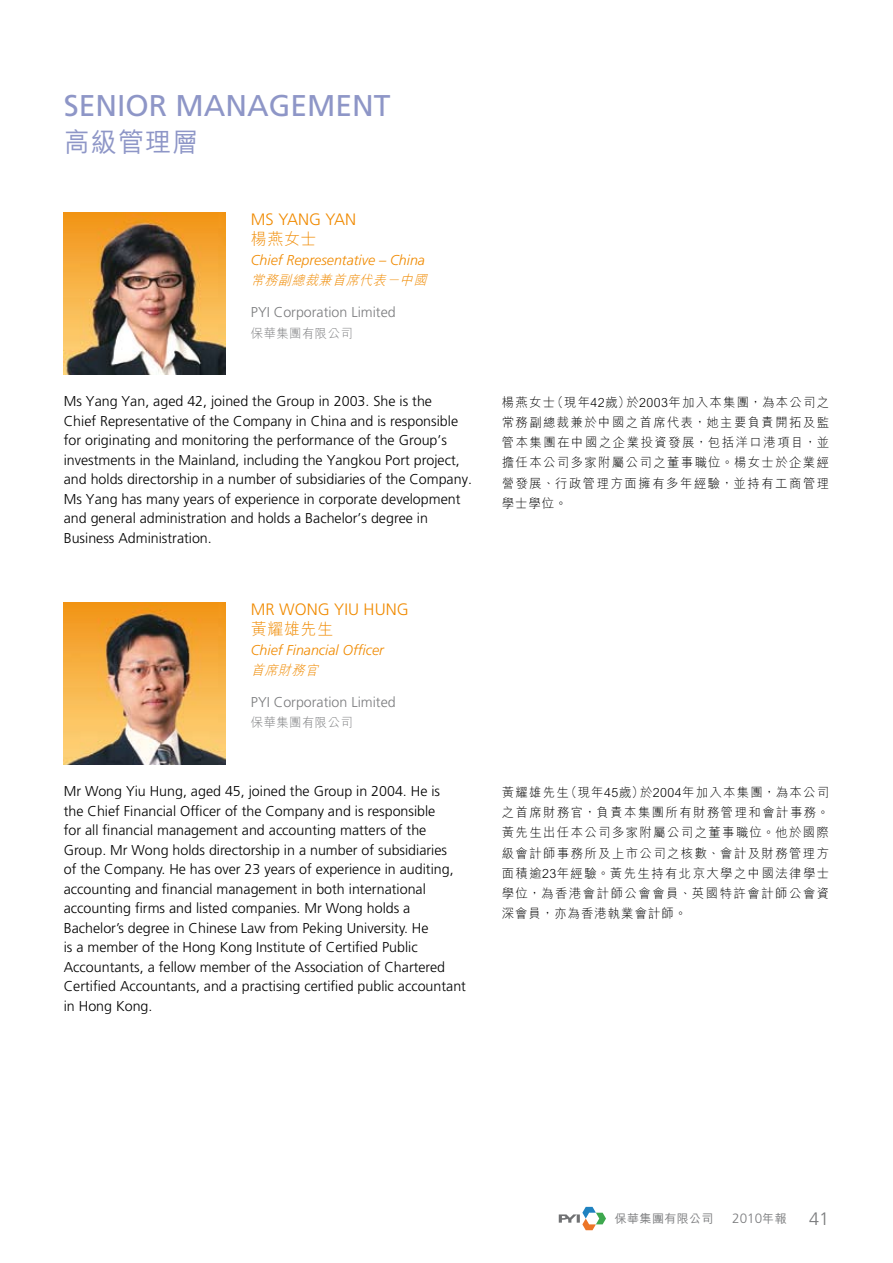
<style>
.page{position:relative;width:893px;height:1263px;background:#fff}
.page>*{position:absolute;margin:0;border:0;box-sizing:border-box;transform-origin:0 0}
.t1{font:30px "Frutiger LT Std";color:#8e96c7}
.t2{font:500 27px "M Hei HK";letter-spacing:.035em;color:#8e96c7}
.t3{font:300 18px "Frutiger LT Std";color:#7b7c7e}
.t4{font:300 16.5px "Frutiger LT Std";color:#f08a00}
.t5{font:300 16.5px "M Hei HK";letter-spacing:.035em;color:#f08a00}
.t6{font:300 14.25px/19.5px "Frutiger LT Std";color:#000}
.t7{font:italic 300 14.25px "Frutiger LT Std";color:#f08a00}
.t8{font:300 14.25px "Frutiger LT Std";color:#7b7c7e}
.t9{font:italic 300 13.5px "M Hei HK";color:#f08a00}
.t10{font:300 13.5px "Frutiger LT Std";color:#7b7c7e}
.t11{font:300 12.75px/20.2px "M Hei HK";letter-spacing:.115em;color:#000;text-align:justify}
.t12{font:300 12.75px "M Hei HK";letter-spacing:.035em;color:#7b7c7e}
.t13{font:500 12px "M Hei HK";letter-spacing:.03em;color:#7b7c7e}
.s1{font-family:"M Hei HK";font-weight:500;font-size:12px}
</style>
<div class="page">
<img style="left:64px;top:602px;width:161px;height:162px">
<img style="left:64px;top:213px;width:161px;height:161px">
<svg style="left:559px;top:1207px;width:47px;height:23px"></svg>
<h1 class="t1" style="left:64px;top:88px;width:328px">SENIOR MANAGEMENT</h1>
<h2 class="t2" style="left:64px;top:123px;width:136px">高級管理層</h2>
<p class="t4" style="left:251px;top:210px;width:107px">MS YANG YAN</p>
<p class="t5" style="left:251px;top:228px;width:67px">楊燕女士</p>
<p class="t7" style="left:251px;top:252px;width:176px">Chief Representative – China</p>
<p class="t9" style="left:251px;top:271px;width:182px">常務副總裁兼首席代表－中國</p>
<p class="t8" style="left:251px;top:304px;width:146px">PYI Corporation Limited</p>
<p class="t12" style="left:251px;top:324px;width:103px">保華集團有限公司</p>
<p class="t6" style="left:64px;top:392px;width:410px">Ms Yang Yan, aged 42, joined the Group in 2003. She is the<br>Chief Representative of the Company in China and is responsible for originating and monitoring the performance of the Group’s investments in the Mainland, including the Yangkou Port project, and holds directorship in a number of subsidiaries of the Company.<br>Ms Yang has many years of experience in corporate development and general administration and holds a Bachelor’s degree in Business Administration.</p>
<p class="t4" style="left:251px;top:600px;width:159px">MR WONG YIU HUNG</p>
<p class="t5" style="left:251px;top:617px;width:84px">黃耀雄先生</p>
<p class="t7" style="left:251px;top:641px;width:134px">Chief Financial Officer</p>
<p class="t9" style="left:251px;top:660px;width:74px">首席財務官</p>
<p class="t8" style="left:251px;top:694px;width:146px">PYI Corporation Limited</p>
<p class="t12" style="left:251px;top:714px;width:103px">保華集團有限公司</p>
<p class="t6" style="left:64px;top:782px;width:404px">Mr Wong Yiu Hung, aged 45, joined the Group in 2004. He is<br>the Chief Financial Officer of the Company and is responsible<br>for all financial management and accounting matters of the Group. Mr Wong holds directorship in a number of subsidiaries<br>of the Company. He has over 23 years of experience in auditing, accounting and financial management in both international accounting firms and listed companies. Mr Wong holds a Bachelor’s degree in Chinese Law from Peking University. He<br>is a member of the Hong Kong Institute of Certified Public Accountants, a fellow member of the Association of Chartered Certified Accountants, and a practising certified public accountant in Hong Kong.</p>
<p class="t11" style="left:502px;top:391px;width:329px">楊燕女士（現年42歲）於2003年加入本集團，為本公司之常務副總裁兼於中國之首席代表，她主要負責開拓及監管本集團在中國之企業投資發展，包括洋口港項目，並擔任本公司多家附屬公司之董事職位。楊女士於企業經營發展、行政管理方面擁有多年經驗，並持有工商管理學士學位。</p>
<p class="t11" style="left:502px;top:782px;width:329px">黃耀雄先生（現年45歲）於2004年加入本集團，為本公司之首席財務官，負責本集團所有財務管理和會計事務。黃先生出任本公司多家附屬公司之董事職位。他於國際級會計師事務所及上市公司之核數、會計及財務管理方面積逾23年經驗。黃先生持有北京大學之中國法律學士學位，為香港會計師公會會員、英國特許會計師公會資深會員，亦為香港執業會計師。</p>
<p class="t13" style="left:615px;top:1210px;width:100px">保華集團有限公司</p>
<p class="t10" style="left:732px;top:1210px;width:56px">2010<span class="s1">年報</span></p>
<p class="t3" style="left:809px;top:1208px;width:22px">41</p>
</div>
